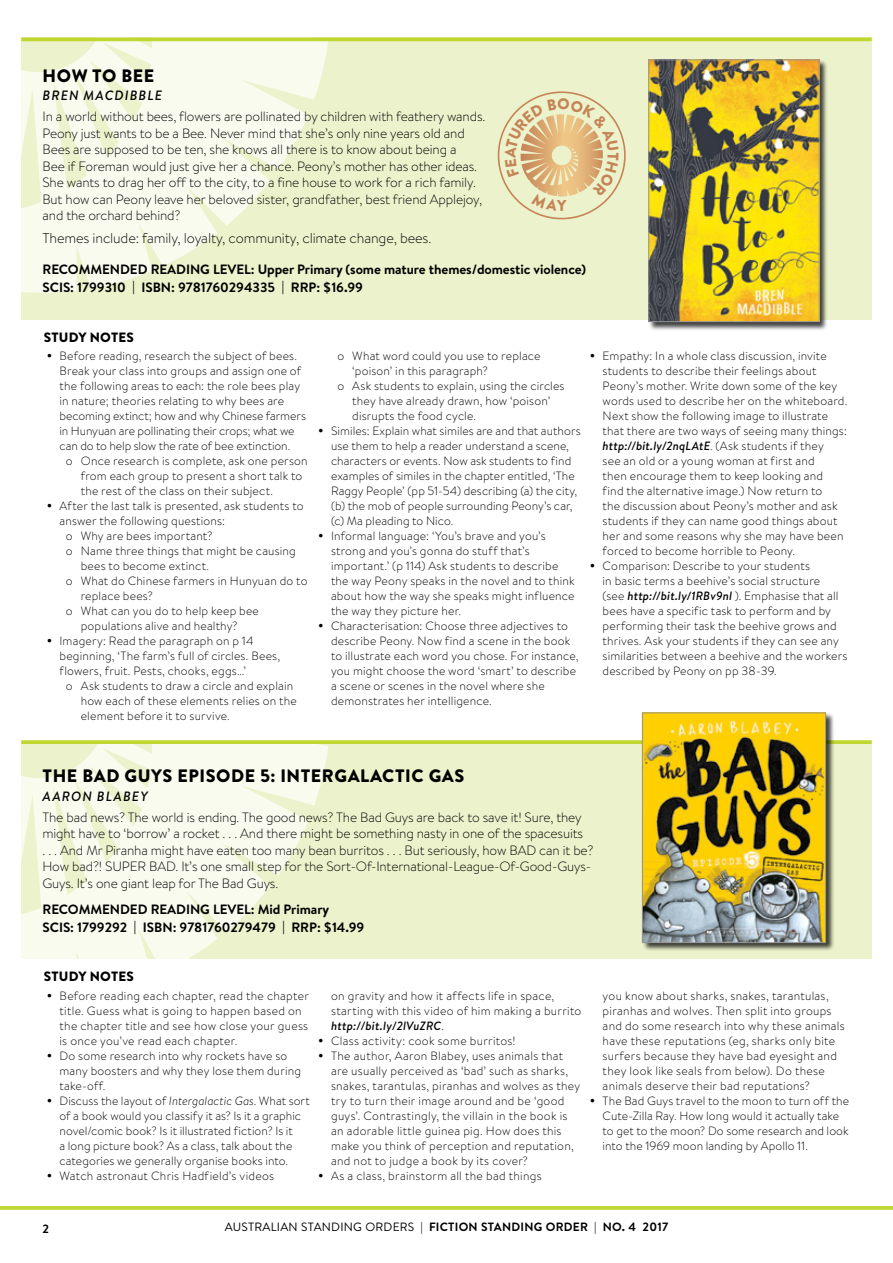
<style>
.page{position:relative;width:893px;height:1263px;background:#fff}
.page>*{position:absolute;margin:0;border:0;box-sizing:border-box;transform-origin:0 0}
.t1{font:900 18px "Brandon Text";letter-spacing:.03em;color:#000}
.t2{font:300 14.25px "Brandon Text";letter-spacing:-.01em;color:#000}
.t3{font:300 13.5px/16.5px "Brandon Text";letter-spacing:-.01em;color:#000}
.t4{font:700 13.5px/18px "Brandon Text";letter-spacing:-.005em;color:#000}
.t5{font:italic 500 13.5px "Brandon Text";letter-spacing:.08em;color:#000}
.t6{font:900 13.5px "Brandon Text";letter-spacing:.02em;color:#000}
.t7{font:300 12px/15px "Brandon Text";letter-spacing:.015em;color:#000}
.t8{font:300 12px "Brandon Text";letter-spacing:-.005em;color:#000}
.t9{font:700 12px "Brandon Text";letter-spacing:.02em;color:#000}
.s1{font-weight:500;font-style:italic}
.s2{font-style:italic}
.s3{font-weight:400}
</style>
<div class="page">
<svg style="left:0;top:1206px;width:893px;height:4px;background:#c2d93c"></svg>
<div style="left:21px;top:37px;width:851px;height:283px;background:#ecf2cb"></div>
<svg style="left:21px;top:41px;width:310px;height:252px;fill:#f9fbef"></svg>
<svg style="left:21px;top:37px;width:851px;height:4px;background:#c4da43"></svg>
<div style="left:21px;top:743px;width:851px;height:216px;background:#ecf2cb"></div>
<svg style="left:21px;top:744px;width:307px;height:215px;fill:#f9fbef"></svg>
<svg style="left:21px;top:740px;width:851px;height:4px;background:#c2d93c"></svg>
<div style="left:642px;top:712px;width:192px;height:239px;background:#000;opacity:.75"></div>
<img style="left:644px;top:715px;width:180px;height:226px">
<div style="left:642px;top:713px;width:184px;height:230px;border:1px solid #939598"></div>
<div style="left:648px;top:59px;width:180px;height:272px;background:#000;opacity:.75"></div>
<img style="left:651px;top:62px;width:166px;height:258px">
<div style="left:649px;top:60px;width:170px;height:262px;border:1px solid #939598"></div>
<svg style="left:504px;top:98px;width:115px;height:113px"></svg>
<h1 class="t1" style="left:43px;top:63px;width:113px">HOW TO BEE</h1>
<p class="t5" style="left:43px;top:86px;width:121px">BREN MACDIBBLE</p>
<p class="t3" style="left:43px;top:108px;width:444px">In a world without bees, flowers are pollinated by children with feathery wands.<br>Peony just wants to be a Bee. Never mind that she’s only nine years old and Bees are supposed to be ten, she knows all there is to know about being a<br>Bee if Foreman would just give her a chance. Peony’s mother has other ideas.<br>She wants to drag her off to the city, to a fine house to work for a rich family.<br>But how can Peony leave her beloved sister, grandfather, best friend Applejoy, and the orchard behind?</p>
<p class="t2" style="left:43px;top:229px;width:390px">Themes include: family, loyalty, community, climate change, bees.</p>
<p class="t4" style="left:43px;top:260px;width:545px">RECOMMENDED READING LEVEL: Upper Primary (some mature themes/domestic violence)<br>SCIS: 1799310 | ISBN: 9781760294335 | RRP: $16.99</p>
<p class="t6" style="left:44px;top:328px;width:92px">STUDY NOTES</p>
<p class="t7" style="left:47px;top:348px;width:252px">• Before reading, research the subject of bees.</p>
<p class="t7" style="left:60px;top:363px;width:243px">Break your class into groups and assign one of</p>
<p class="t7" style="left:60px;top:378px;width:242px">the following areas to each: the role bees play</p>
<p class="t7" style="left:60px;top:393px;width:226px">in nature; theories relating to why bees are</p>
<p class="t8" style="left:60px;top:408px;width:248px">becoming extinct; how and why Chinese farmers</p>
<p class="t8" style="left:60px;top:423px;width:237px">in Hunyuan are pollinating their crops; what we</p>
<p class="t8" style="left:60px;top:438px;width:232px">can do to help slow the rate of bee extinction.</p>
<p class="t7" style="left:66px;top:453px;width:243px">o Once research is complete, ask one person</p>
<p class="t7" style="left:81px;top:468px;width:223px">from each group to present a short talk to</p>
<p class="t7" style="left:81px;top:483px;width:194px">the rest of the class on their subject.</p>
<p class="t7" style="left:47px;top:498px;width:258px">• After the last talk is presented, ask students to</p>
<p class="t7" style="left:60px;top:513px;width:167px">answer the following questions:</p>
<p class="t7" style="left:66px;top:528px;width:148px">o Why are bees important?</p>
<p class="t7" style="left:66px;top:543px;width:231px">o Name three things that might be causing</p>
<p class="t7" style="left:81px;top:558px;width:130px">bees to become extinct.</p>
<p class="t7" style="left:66px;top:573px;width:243px">o What do Chinese farmers in Hunyuan do to</p>
<p class="t7" style="left:81px;top:588px;width:74px">replace bees?</p>
<p class="t7" style="left:66px;top:603px;width:195px">o What can you do to help keep bee</p>
<p class="t7" style="left:81px;top:618px;width:158px">populations alive and healthy?</p>
<p class="t7" style="left:47px;top:633px;width:208px">• Imagery: Read the paragraph on p 14</p>
<p class="t7" style="left:59px;top:648px;width:222px">beginning, ‘The farm’s full of circles. Bees,</p>
<p class="t7" style="left:59px;top:663px;width:188px">flowers, fruit. Pests, chooks, eggs…’</p>
<p class="t7" style="left:66px;top:678px;width:229px">o Ask students to draw a circle and explain</p>
<p class="t7" style="left:81px;top:693px;width:218px">how each of these elements relies on the</p>
<p class="t7" style="left:81px;top:708px;width:151px">element before it to survive.</p>
<p class="t7" style="left:337px;top:348px;width:205px">o What word could you use to replace</p>
<p class="t7" style="left:352px;top:363px;width:137px">‘poison’ in this paragraph?</p>
<p class="t7" style="left:337px;top:378px;width:229px">o Ask students to explain, using the circles</p>
<p class="t7" style="left:352px;top:393px;width:199px">they have already drawn, how ‘poison’</p>
<p class="t7" style="left:352px;top:408px;width:125px">disrupts the food cycle.</p>
<p class="t7" style="left:331px;top:423px;width:251px;text-indent:-13px">• Similes: Explain what similes are and that authors use them to help a reader understand a scene, characters or events. Now ask students to find examples of similes in the chapter entitled, ‘The Raggy People’ (pp 51-54) describing (a) the city, (b) the mob of people surrounding Peony’s car, (c) Ma pleading to Nico.</p>
<p class="t7" style="left:331px;top:528px;width:245px;text-indent:-13px">• Informal language: ‘You’s brave and you’s strong and you’s gonna do stuff that’s important.’ (p 114) Ask students to describe the way Peony speaks in the novel and to think about how the way she speaks might influence the way they picture her.</p>
<p class="t7" style="left:331px;top:618px;width:249px;text-indent:-13px">• Characterisation: Choose three adjectives to describe Peony. Now find a scene in the book to illustrate each word you chose. For instance, you might choose the word ‘smart’ to describe a scene or scenes in the novel where she demonstrates her intelligence.</p>
<p class="t7" style="left:603px;top:348px;width:246px;text-indent:-13px">• Empathy: In a whole class discussion, invite students to describe their feelings about Peony’s mother. Write down some of the key words used to describe her on the whiteboard.<br>Next show the following image to illustrate that there are two ways of seeing many things: <span class="s1">http://bit.ly/2nqLAtE</span>. (Ask students if they<br>see an old or a young woman at first and<br>then encourage them to keep looking and<br>find the alternative image.) Now return to<br>the discussion about Peony’s mother and ask students if they can name good things about her and some reasons why she may have been forced to become horrible to Peony.</p>
<p class="t7" style="left:603px;top:558px;width:246px;text-indent:-13px">• Comparison: Describe to your students<br>in basic terms a beehive’s social structure<br>(see <span class="s1">http://bit.ly/1RBv9nl</span> ). Emphasise that all bees have a specific task to perform and by performing their task the beehive grows and thrives. Ask your students if they can see any similarities between a beehive and the workers described by Peony on pp 38-39.</p>
<h1 class="t1" style="left:43px;top:763px;width:423px">THE BAD GUYS EPISODE 5: INTERGALACTIC GAS</h1>
<p class="t5" style="left:43px;top:787px;width:107px">AARON BLABEY</p>
<p class="t3" style="left:43px;top:808px;width:552px">The bad news? The world is ending. The good news? The Bad Guys are back to save it! Sure, they might have to ‘borrow’ a rocket . . . And there might be something nasty in one of the spacesuits<br>. . . And Mr Piranha might have eaten too many bean burritos . . . But seriously, how BAD can it be?<br>How bad?! SUPER BAD. It’s one small step for the Sort-Of-International-League-Of-Good-Guys-Guys. It’s one giant leap for The Bad Guys.</p>
<p class="t4" style="left:43px;top:900px;width:323px">RECOMMENDED READING LEVEL: Mid Primary<br>SCIS: 1799292 | ISBN: 9781760279479 | RRP: $14.99</p>
<p class="t6" style="left:44px;top:967px;width:92px">STUDY NOTES</p>
<p class="t7" style="left:60px;top:988px;width:251px;text-indent:-13px">• Before reading each chapter, read the chapter title. Guess what is going to happen based on the chapter title and see how close your guess is once you’ve read each chapter.</p>
<p class="t7" style="left:60px;top:1048px;width:243px;text-indent:-13px">• Do some research into why rockets have so many boosters and why they lose them during take-off.</p>
<p class="t7" style="left:60px;top:1093px;width:252px;text-indent:-13px">• Discuss the layout of <span class="s2">Intergalactic Gas</span>. What sort of a book would you classify it as? Is it a graphic novel/comic book? Is it illustrated fiction? Is it<br>a long picture book? As a class, talk about the categories we generally organise books into.</p>
<p class="t7" style="left:47px;top:1168px;width:229px">• Watch astronaut Chris Hadfield’s videos</p>
<p class="t7" style="left:331px;top:988px;width:252px">on gravity and how it affects life in space, starting with this video of him making a burrito <span class="s1">http://bit.ly/2lVuZRC</span>.</p>
<p class="t7" style="left:318px;top:1033px;width:199px">• Class activity: cook some burritos!</p>
<p class="t7" style="left:331px;top:1048px;width:251px;text-indent:-13px">• The author, Aaron Blabey, uses animals that are usually perceived as ‘bad’ such as sharks, snakes, tarantulas, piranhas and wolves as they try to turn their image around and be ‘good guys’. Contrastingly, the villain in the book is an adorable little guinea pig. How does this make you think of perception and reputation, and not to judge a book by its cover?</p>
<p class="t7" style="left:318px;top:1168px;width:225px">• As a class, brainstorm all the bad things</p>
<p class="t7" style="left:603px;top:988px;width:244px">you know about sharks, snakes, tarantulas, piranhas and wolves. Then split into groups and do some research into why these animals have these reputations (eg, sharks only bite surfers because they have bad eyesight and they look like seals from below). Do these animals deserve their bad reputations?</p>
<p class="t7" style="left:603px;top:1093px;width:248px;text-indent:-13px">• The Bad Guys travel to the moon to turn off the Cute-Zilla Ray. How long would it actually take to get to the moon? Do some research and look into the 1969 moon landing by Apollo 11.</p>
<p class="t9" style="left:43px;top:1220px;width:8px">2</p>
<p class="t9" style="left:225px;top:1219px;width:445px"><span class="s3">AUSTRALIAN STANDING ORDERS |</span> FICTION STANDING ORDER <span class="s3">|</span> NO. 4 2017</p>
</div>
